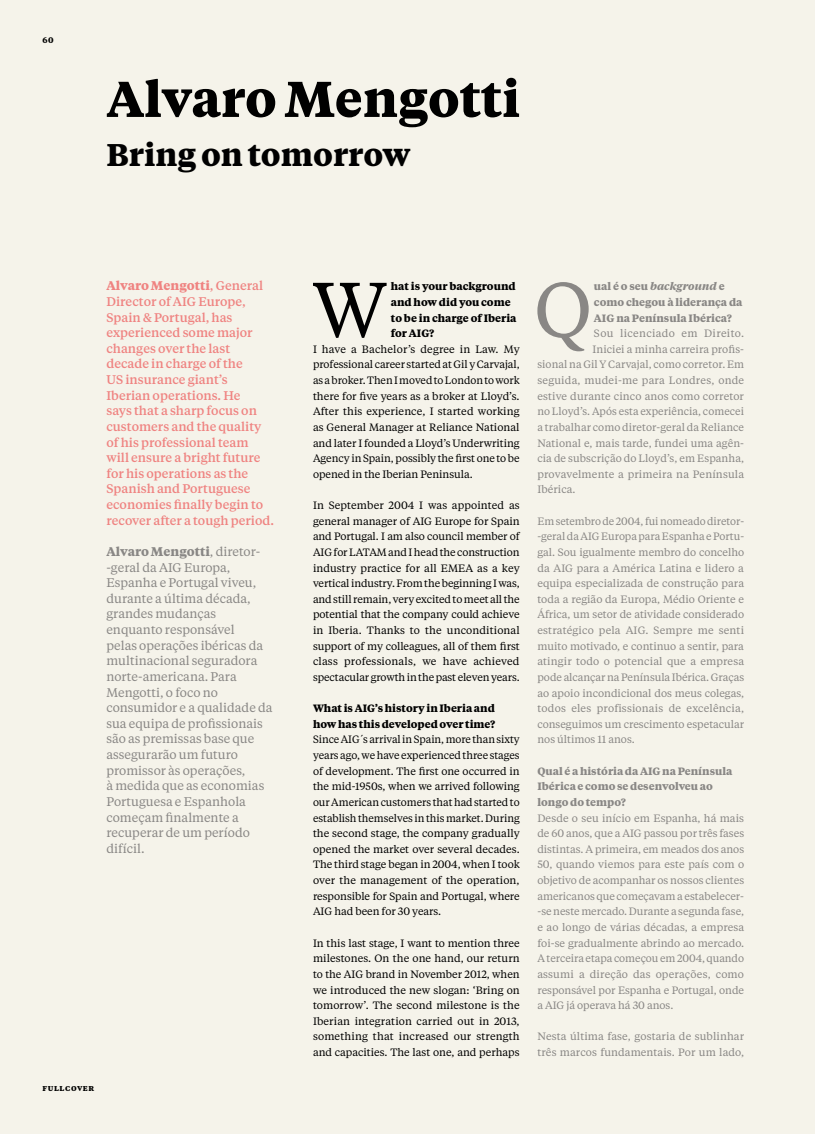
<style>
.page{position:relative;width:815px;height:1134px;background:#f5f3ea}
.page>*{position:absolute;margin:0;border:0;box-sizing:border-box;transform-origin:0 0}
.t1{font:77.38px "Tiempos Text";color:#000}
.t2{font:77.38px "Tiempos Text";color:#898785}
.t3{font:700 50px "Tiempos Text";color:#000}
.t4{font:700 31.25px "Tiempos Text";color:#000}
.t5{font:12.5px "Tiempos Text";color:#898785}
.t6{font:500 12.5px/15.6px "Tiempos Text";color:#ef8381}
.t7{font:700 12.5px "Tiempos Text";color:#898785}
.t8{font:10.62px/15.6px "Tiempos Text";letter-spacing:-.005em;color:#000;text-align:justify}
.t9{font:10.62px/15.6px "Tiempos Text";letter-spacing:.005em;color:#898785}
.t10{font:700 10.62px/15.6px "Tiempos Text";color:#898785}
.t11{font:700 10.62px/15.6px "Tiempos Text";color:#000}
.t12{font:700 8.12px "Tiempos Text";letter-spacing:.075em;color:#000}
.s1{font-weight:700}
.s2{font-weight:400}
.s3{font-style:italic}
</style>
<div class="page">
<p class="t12" style="left:43px;top:34px;width:13px">60</p>
<h2 class="t3" style="left:106px;top:64px;width:415px">Alvaro Mengotti</h2>
<h3 class="t4" style="left:106px;top:133px;width:306px">Bring on tomorrow</h3>
<p class="t6" style="left:106px;top:277px;width:169px"><span class="s1">Alvaro Mengotti</span>, General<br>Director of AIG Europe,<br>Spain &amp; Portugal, has experienced some major changes over the last decade in charge of the<br>US insurance giant’s<br>Iberian operations. He<br>says that a sharp focus on customers and the quality of his professional team will ensure a bright future for his operations as the<br>Spanish and Portuguese economies finally begin to recover after a tough period.</p>
<p class="t7" style="left:106px;top:543px;width:154px">Alvaro Mengotti<span class="s2">, diretor-</span></p>
<p class="t5" style="left:111px;top:559px;width:121px">geral da AIG Europa,</p>
<p class="t5" style="left:106px;top:574px;width:151px">Espanha e Portugal viveu,</p>
<p class="t5" style="left:106px;top:590px;width:146px">durante a última década,</p>
<p class="t5" style="left:106px;top:606px;width:111px">grandes mudanças</p>
<p class="t5" style="left:106px;top:621px;width:130px">enquanto responsável</p>
<p class="t5" style="left:106px;top:637px;width:158px">pelas operações ibéricas da</p>
<p class="t5" style="left:106px;top:652px;width:152px">multinacional seguradora</p>
<p class="t5" style="left:106px;top:668px;width:132px">norte-‑ americana. Para</p>
<p class="t5" style="left:106px;top:684px;width:113px">Mengotti, o foco no</p>
<p class="t5" style="left:106px;top:699px;width:168px">consumidor e a qualidade da</p>
<p class="t5" style="left:106px;top:715px;width:158px">sua equipa de profissionais</p>
<p class="t5" style="left:106px;top:731px;width:149px">são as premissas base que</p>
<p class="t5" style="left:106px;top:746px;width:133px">assegurarão um futuro</p>
<p class="t5" style="left:106px;top:762px;width:141px">promissor às operações,</p>
<p class="t5" style="left:106px;top:777px;width:159px">à medida que as economias</p>
<p class="t5" style="left:106px;top:793px;width:141px">Portuguesa e Espanhola</p>
<p class="t5" style="left:106px;top:809px;width:134px">começam finalmente a</p>
<p class="t5" style="left:106px;top:824px;width:145px">recuperar de um período</p>
<p class="t5" style="left:106px;top:840px;width:40px">difícil.</p>
<p class="t12" style="left:43px;top:1083px;width:53px">fullcover</p>
<h1 class="t1" style="left:313px;top:258px;width:76px">W</h1>
<p class="t11" style="left:391px;top:278px;width:127px">hat is your background and how did you come to be in charge of Iberia for AIG?</p>
<p class="t8" style="left:313px;top:341px;width:208px">I have a Bachelor’s degree in Law. My professional career started at Gil y Carvajal, as a broker. Then I moved to London to work there for five years as a broker at Lloyd’s.<br>After this experience, I started working as General Manager at Reliance National and later I founded a Lloyd’s Underwriting Agency in Spain, possibly the first one to be opened in the Iberian Peninsula.</p>
<p class="t8" style="left:313px;top:497px;width:209px">In September 2004 I was appointed as general manager of AIG Europe for Spain and Portugal. I am also council member of AIG for LATAM and I head the construction industry practice for all EMEA as a key vertical industry. From the beginning I was, and still remain, very excited to meet all the potential that the company could achieve in Iberia. Thanks to the unconditional support of my colleagues, all of them first class professionals, we have achieved spectacular growth in the past eleven years.</p>
<p class="t11" style="left:313px;top:700px;width:184px">What is AIG’s history in Iberia and how has this developed over time?</p>
<p class="t8" style="left:313px;top:731px;width:208px">Since AIG´s arrival in Spain, more than sixty years ago, we have experienced three stages of development. The first one occurred in the mid-‑1950s, when we arrived following our American customers that had started to establish themselves in this market. During the second stage, the company gradually opened the market over several decades.<br>The third stage began in 2004, when I took over the management of the operation, responsible for Spain and Portugal, where AIG had been for 30 years.</p>
<p class="t8" style="left:313px;top:934px;width:208px">In this last stage, I want to mention three milestones. On the one hand, our return to the AIG brand in November 2012, when we introduced the new slogan: ‘Bring on tomorrow’. The second milestone is the Iberian integration carried out in 2013, something that increased our strength and capacities. The last one, and perhaps</p>
<h1 class="t2" style="left:534px;top:258px;width:59px">Q</h1>
<p class="t10" style="left:594px;top:278px;width:150px">ual é o seu <span class="s3">background</span> e como chegou à liderança da<br>AIG na Península Ibérica?</p>
<p class="t9" style="left:594px;top:325px;width:152px">Sou licenciado em Direito.</p>
<p class="t9" style="left:592px;top:341px;width:153px">Iniciei a minha carreira profis-</p>
<p class="t9" style="left:537px;top:356px;width:208px">sional na Gil Y Carvajal, como corretor. Em</p>
<p class="t9" style="left:537px;top:372px;width:208px">seguida, mudei-‑me para Londres, onde</p>
<p class="t9" style="left:537px;top:388px;width:208px">estive durante cinco anos como corretor</p>
<p class="t9" style="left:537px;top:403px;width:208px">no Lloyd’s. Após esta experiência, comecei</p>
<p class="t9" style="left:537px;top:419px;width:208px">a trabalhar como diretor-‑geral da Reliance</p>
<p class="t9" style="left:537px;top:434px;width:208px">National e, mais tarde, fundei uma agên-</p>
<p class="t9" style="left:537px;top:450px;width:208px">cia de subscrição do Lloyd’s, em Espanha,</p>
<p class="t9" style="left:537px;top:466px;width:208px">provavelmente a primeira na Península</p>
<p class="t9" style="left:537px;top:481px;width:40px">Ibérica.</p>
<p class="t9" style="left:537px;top:513px;width:207px">Em setembro de 2004, fui nomeado diretor-</p>
<p class="t9" style="left:541px;top:528px;width:204px">geral da AIG Europa para Espanha e Portu-</p>
<p class="t9" style="left:537px;top:544px;width:208px">gal. Sou igualmente membro do concelho</p>
<p class="t9" style="left:537px;top:559px;width:208px">da AIG para a América Latina e lidero a</p>
<p class="t9" style="left:537px;top:575px;width:208px">equipa especializada de construção para</p>
<p class="t9" style="left:537px;top:591px;width:208px">toda a região da Europa, Médio Oriente e</p>
<p class="t9" style="left:537px;top:606px;width:208px">África, um setor de atividade considerado</p>
<p class="t9" style="left:537px;top:622px;width:208px">estratégico pela AIG. Sempre me senti</p>
<p class="t9" style="left:537px;top:638px;width:208px">muito motivado, e continuo a sentir, para</p>
<p class="t9" style="left:537px;top:653px;width:208px">atingir todo o potencial que a empresa</p>
<p class="t9" style="left:537px;top:669px;width:208px">pode alcançar na Península Ibérica. Graças</p>
<p class="t9" style="left:537px;top:684px;width:208px">ao apoio incondicional dos meus colegas,</p>
<p class="t9" style="left:537px;top:700px;width:208px">todos eles profissionais de excelência,</p>
<p class="t9" style="left:537px;top:716px;width:208px">conseguimos um crescimento espetacular</p>
<p class="t9" style="left:537px;top:731px;width:99px">nos últimos 11 anos.</p>
<p class="t10" style="left:537px;top:763px;width:197px">Qual é a história da AIG na Península<br>Ibérica e como se desenvolveu ao longo do tempo?</p>
<p class="t9" style="left:537px;top:809px;width:208px">Desde o seu início em Espanha, há mais</p>
<p class="t9" style="left:537px;top:825px;width:208px">de 60 anos, que a AIG passou por três fases</p>
<p class="t9" style="left:537px;top:841px;width:208px">distintas. A primeira, em meados dos anos</p>
<p class="t9" style="left:537px;top:856px;width:208px">50, quando viemos para este país com o</p>
<p class="t9" style="left:537px;top:872px;width:208px">objetivo de acompanhar os nossos clientes</p>
<p class="t9" style="left:537px;top:888px;width:207px">americanos que começavam a estabelecer-</p>
<p class="t9" style="left:541px;top:903px;width:204px">se neste mercado. Durante a segunda fase,</p>
<p class="t9" style="left:537px;top:919px;width:208px">e ao longo de várias décadas, a empresa</p>
<p class="t9" style="left:537px;top:934px;width:208px">foi-‑ se gradualmente abrindo ao mercado.</p>
<p class="t9" style="left:537px;top:950px;width:208px">A terceira etapa começou em 2004, quando</p>
<p class="t9" style="left:537px;top:966px;width:208px">assumi a direção das operações, como</p>
<p class="t9" style="left:537px;top:981px;width:208px">responsável por Espanha e Portugal, onde</p>
<p class="t9" style="left:537px;top:997px;width:137px">a AIG já operava há 30 anos.</p>
<p class="t9" style="left:537px;top:1028px;width:208px">Nesta última fase, gostaria de sublinhar três marcos fundamentais. Por um lado,</p>
</div>
